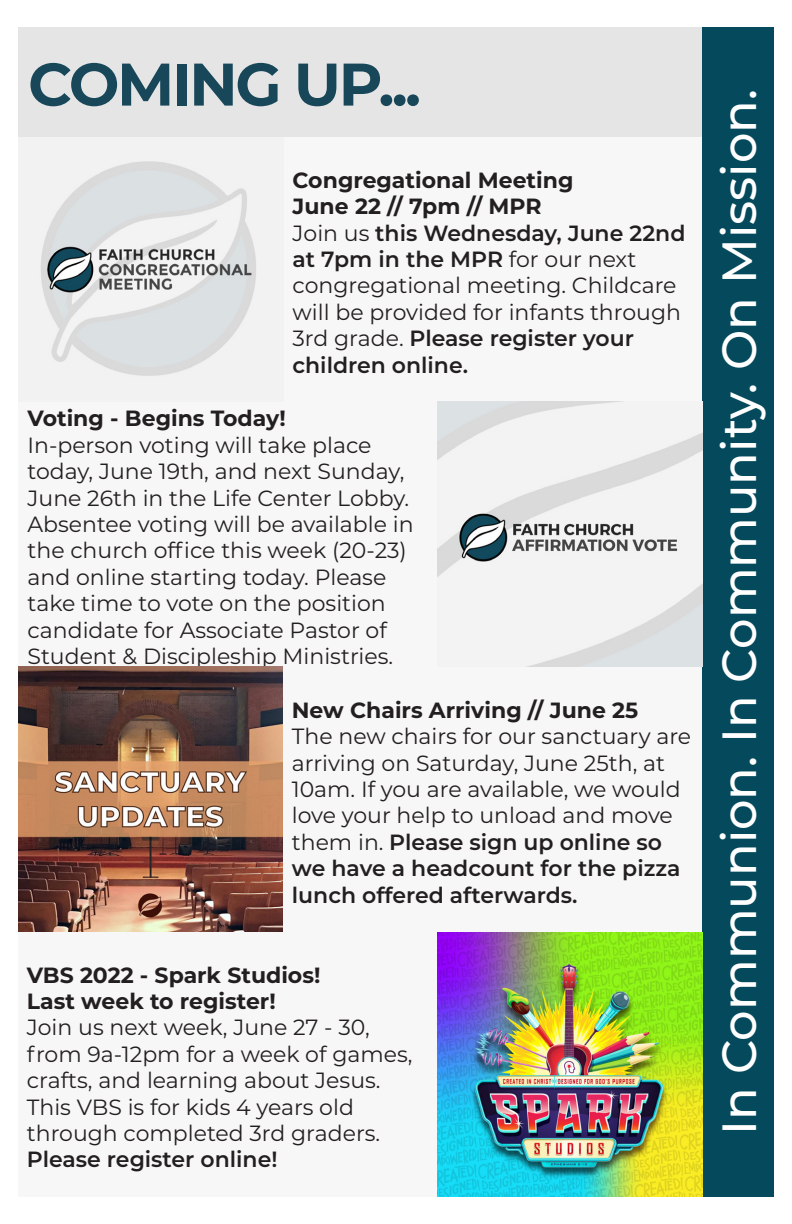
<style>
.page{position:relative;width:792px;height:1224px;background:#fff}
.page>*{position:absolute;margin:0;border:0;box-sizing:border-box;transform-origin:0 0}
.t1{font:700 60px "Montserrat";letter-spacing:-.04em;color:#174759}
.t2{font:500 48px "Montserrat";color:#fff}
.t3{font:22px/26.4px "Montserrat";color:#231f20}
.t4{font:700 22px "Montserrat";color:#231f20}
.s1{font-weight:600}
</style>
<div class="page">
<div style="left:19px;top:27px;width:710px;height:1170px;background:#e5e5e5"></div>
<div style="left:19px;top:137px;width:701px;height:1060px;background:#f7f7f8"></div>
<div style="left:703px;top:27px;width:71px;height:1170px;background:#054a5c"></div>
<img style="left:437px;top:402px;width:265px;height:265px">
<img style="left:40px;top:161px;width:217px;height:215px">
<img style="left:437px;top:932px;width:265px;height:265px">
<img style="left:18px;top:667px;width:264px;height:265px">
<p class="t1" style="left:28px;top:41px;width:394px">COMING UP...</p>
<p class="t4" style="left:293px;top:164px;width:282px">Congregational Meeting</p>
<p class="t4" style="left:293px;top:190px;width:251px">June 22 // 7pm // MPR</p>
<p class="t3" style="left:293px;top:219px;width:394px">Join us <span class="s1">this Wednesday, June 22nd at 7pm in the MPR</span> for our next congregational meeting. Childcare will be provided for infants through<br>3rd grade. <span class="s1">Please register your children online.</span></p>
<p class="t4" style="left:28px;top:403px;width:260px">Voting - Begins Today!</p>
<p class="t3" style="left:28px;top:431px;width:388px">In-person voting will take place today, June 19th, and next Sunday, June 26th in the Life Center Lobby.<br>Absentee voting will be available in the church office this week (20-23) and online starting today. Please take time to vote on the position candidate for Associate Pastor of Student &amp; Discipleship Ministries.</p>
<p class="t4" style="left:292px;top:694px;width:348px">New Chairs Arriving // June 25</p>
<p class="t3" style="left:292px;top:722px;width:401px">The new chairs for our sanctuary are arriving on Saturday, June 25th, at<br>10am. If you are available, we would love your help to unload and move them in. <span class="s1">Please sign up online so we have a headcount for the pizza lunch offered afterwards.</span></p>
<p class="t4" style="left:27px;top:959px;width:295px">VBS 2022 - Spark Studios!</p>
<p class="t4" style="left:27px;top:985px;width:250px">Last week to register!</p>
<p class="t3" style="left:27px;top:1014px;width:387px">Join us next week, June 27 - 30, from 9a-12pm for a week of games, crafts, and learning about Jesus.<br>This VBS is for kids 4 years old through completed 3rd graders.<br><span class="s1">Please register online!</span></p>
<p class="t2" style="left:705px;top:1135px;width:1047px;rotate:-90deg">In Communion. In Community. On Mission.</p>
</div>
